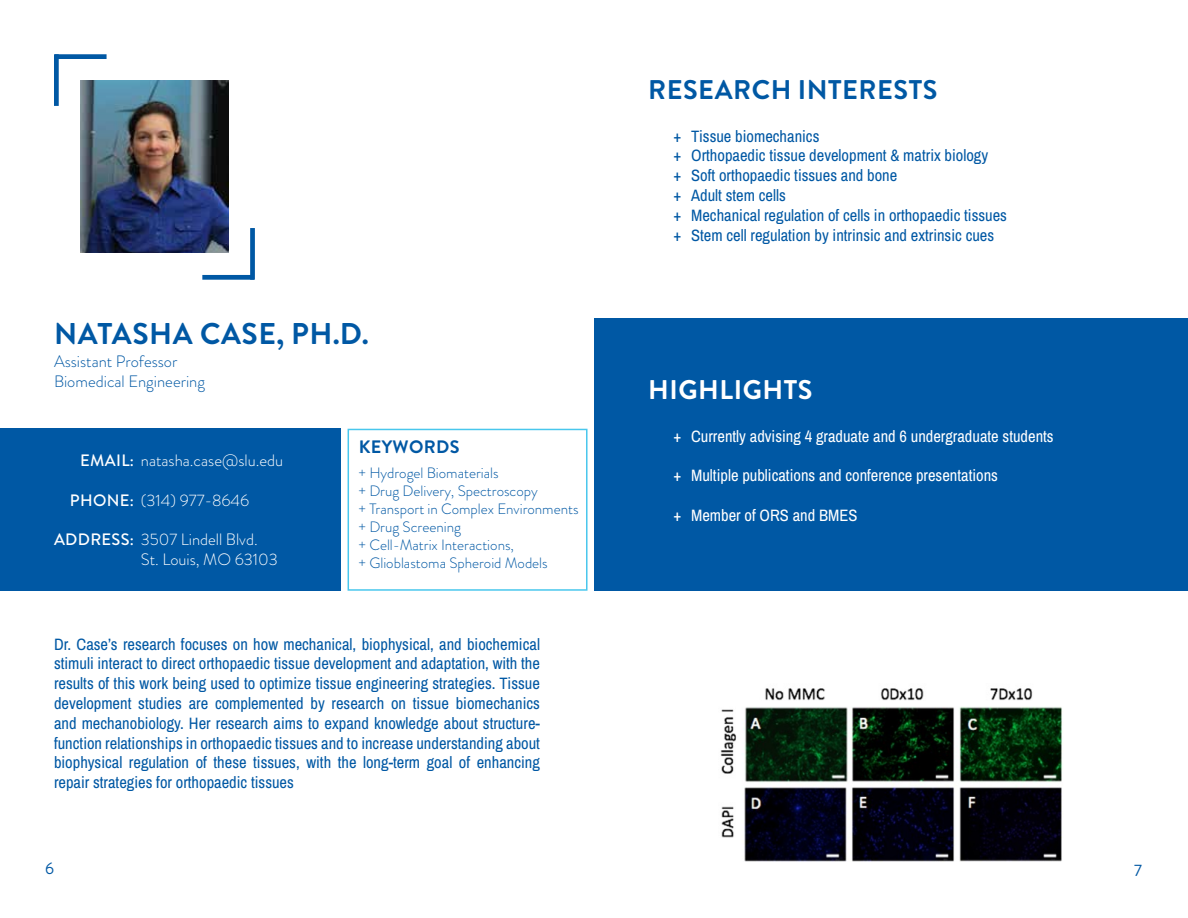
<style>
.page{position:relative;width:1188px;height:918px;background:#fff}
.page>*{position:absolute;margin:0;border:0;box-sizing:border-box;transform-origin:0 0}
.t1{font:700 30px "Brandon Grotesque";letter-spacing:.02em;color:#0058a4}
.t2{font:700 27px "Brandon Grotesque";letter-spacing:.02em;color:#0058a4}
.t3{font:700 27px "Brandon Grotesque";letter-spacing:.02em;color:#fff}
.t4{font:700 18px "Brandon Grotesque";letter-spacing:.02em;color:#0058a4}
.t5{font:16.5px/19.8px "Archivo Narrow";color:#0058a4;text-align:justify}
.t6{font:16.5px "Archivo Narrow";color:#fff}
.t7{font:300 16.5px/19.8px "Brandon Grotesque";color:#fff}
.t8{font:300 16.5px/19.8px "Brandon Grotesque";color:#0058a4}
.t9{font:16.5px "Brandon Grotesque";color:#0058a4}
.t10{font:300 15px/18px "Brandon Grotesque";color:#0058a4}
.s1{font-weight:500}
</style>
<div class="page">
<div style="left:250px;top:228px;width:5px;height:52px;background:#0058a4"></div>
<div style="left:202px;top:275px;width:52px;height:5px;background:#0058a4"></div>
<div style="left:54px;top:54px;width:5px;height:52px;background:#0058a4"></div>
<div style="left:55px;top:54px;width:52px;height:5px;background:#0058a4"></div>
<img style="left:80px;top:80px;width:149px;height:173px">
<div style="left:0;top:429px;width:340px;height:162px;background:#0058a4"></div>
<div style="left:348px;top:429px;width:240px;height:162px;border:2px solid #49c7ed"></div>
<div style="left:594px;top:318px;width:594px;height:273px;background:#0058a4"></div>
<img style="left:720px;top:688px;width:342px;height:174px">
<h1 class="t1" style="left:54px;top:313px;width:316px">NATASHA CASE, PH.D.</h1>
<p class="t8" style="left:54px;top:352px;width:153px">Assistant Professor<br>Biomedical Engineering</p>
<p class="t7" style="left:80px;top:450px;width:204px"><span class="s1">EMAIL:</span> natasha.case@slu.edu</p>
<p class="t7" style="left:70px;top:490px;width:181px"><span class="s1">PHONE:</span> (314) 977-8646</p>
<p class="t7" style="left:141px;top:530px;width:138px;text-indent:-87px"><span class="s1">ADDRESS:</span> 3507 Lindell Blvd.<br>St. Louis, MO 63103</p>
<p class="t4" style="left:359px;top:434px;width:102px">KEYWORDS</p>
<p class="t10" style="left:359px;top:464px;width:222px">+ Hydrogel Biomaterials<br>+ Drug Delivery, Spectroscopy<br>+ Transport in Complex Environments + Drug Screening<br>+ Cell-Matrix Interactions,<br>+ Glioblastoma Spheroid Models</p>
<p class="t5" style="left:54px;top:634px;width:488px">Dr. Case’s research focuses on how mechanical, biophysical, and biochemical stimuli interact to direct orthopaedic tissue development and adaptation, with the results of this work being used to optimize tissue engineering strategies. Tissue development studies are complemented by research on tissue biomechanics and mechanobiology. Her research aims to expand knowledge about structure&shy;function relationships in orthopaedic tissues and to increase understanding about biophysical regulation of these tissues, with the long-term goal of enhancing repair strategies for orthopaedic tissues</p>
<h2 class="t2" style="left:648px;top:71px;width:291px">RESEARCH INTERESTS</h2>
<p class="t5" style="left:691px;top:125px;width:317px;text-align:left">Tissue biomechanics<br>Orthopaedic tissue development &amp; matrix biology Soft orthopaedic tissues and bone<br>Adult stem cells<br>Mechanical regulation of cells in orthopaedic tissues Stem cell regulation by intrinsic and extrinsic cues</p>
<p class="t5" style="left:674px;top:125px;width:9px">+ + + + + +</p>
<h2 class="t3" style="left:648px;top:371px;width:166px">HIGHLIGHTS</h2>
<p class="t6" style="left:691px;top:424px;width:364px">Currently advising 4 graduate and 6 undergraduate students</p>
<p class="t6" style="left:691px;top:464px;width:308px">Multiple publications and conference presentations</p>
<p class="t6" style="left:691px;top:503px;width:168px">Member of ORS and BMES</p>
<p class="t6" style="left:674px;top:424px;width:9px">+</p>
<p class="t6" style="left:674px;top:464px;width:9px">+</p>
<p class="t6" style="left:674px;top:503px;width:9px">+</p>
<p class="t9" style="left:45px;top:857px;width:10px">6</p>
<p class="t9" style="left:1134px;top:859px;width:9px">7</p>
</div>
